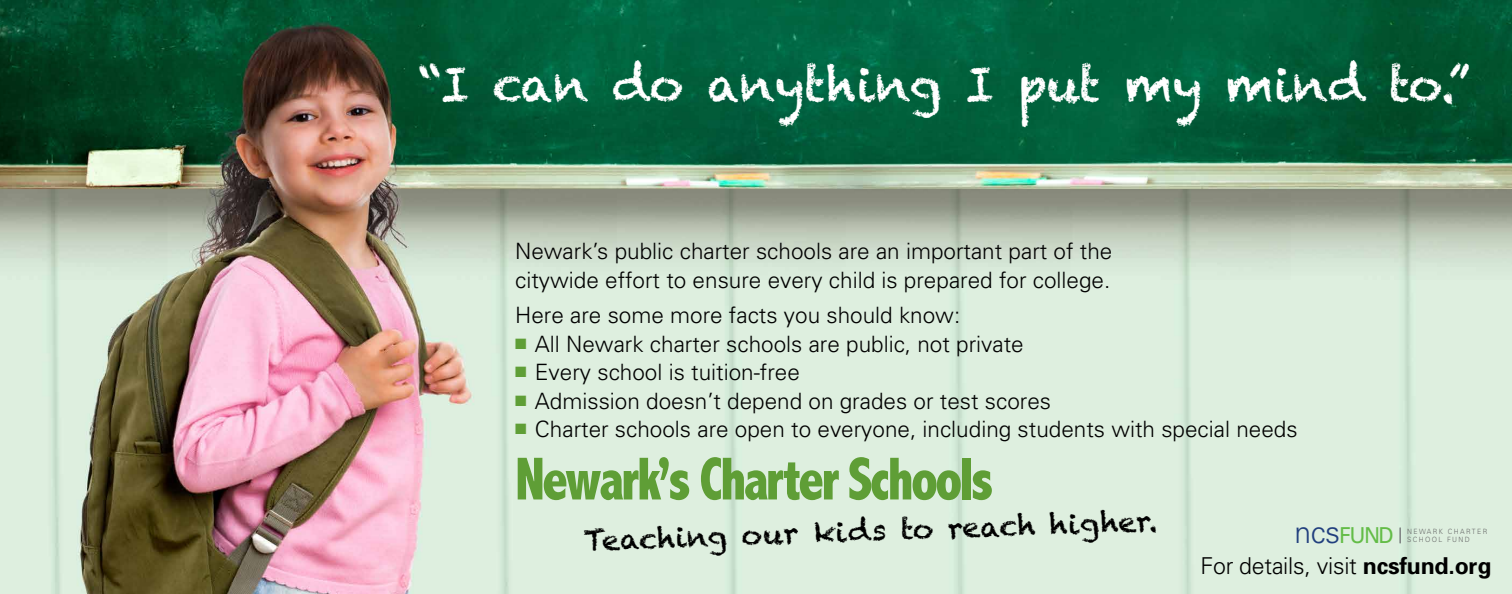
<style>
.page{position:relative;width:1512px;height:594px;background:#fff}
.page>*{position:absolute;margin:0;border:0;box-sizing:border-box;transform-origin:0 0}
.t1{font:800 condensed 61.2px "Abadi";letter-spacing:-.05em;color:#5f9e36;scale:.9 1}
.t2{font:47.62px "Chalkduster";color:#fff}
.t3{font:28.28px "Chalkduster";color:#000}
.t4{font:300 23.25px "Univers";letter-spacing:-.01em;color:#000}
.t5{font:300 22.5px/28.5px "Univers";color:#000}
.t6{font:21.98px "Univers";color:#63bc47;scale:.95 1}
.t7{font:300 7.2px/8.7px "Univers";letter-spacing:.205em;color:#666767;scale:.95 1}
.s1{color:#5f9e36}
.s2{font-weight:700}
.s3{font-weight:300;font-size:30.6px;color:#213f7e}
</style>
<div class="page">
<img style="left:0;top:0;width:1512px;height:594px">
<svg style="left:1400px;top:528px;width:1px;height:15px"></svg>
<h2 class="t2" style="left:418px;top:56px;width:1054px">“I can do anything I put my mind to.”</h2>
<p class="t5" style="left:515px;top:237px;width:599px">Newark’s public charter schools are an important part of the citywide effort to ensure every child is prepared for college.</p>
<p class="t5" style="left:515px;top:301px;width:447px">Here are some more facts you should know:</p>
<p class="t5" style="left:515px;top:329px;width:510px"><span class="s1">■</span> All Newark charter schools are public, not private</p>
<p class="t5" style="left:515px;top:358px;width:286px"><span class="s1">■</span> Every school is tuition-free</p>
<p class="t5" style="left:515px;top:386px;width:537px"><span class="s1">■</span> Admission doesn’t depend on grades or test scores</p>
<p class="t5" style="left:515px;top:415px;width:784px"><span class="s1">■</span> Charter schools are open to everyone, including students with special needs</p>
<h1 class="t1" style="left:515px;top:444px;width:533px">Newark’s Charter Schools</h1>
<p class="t3" style="left:583px;top:524px;width:576px;rotate:-2deg">Teaching our kids to reach higher.</p>
<p class="t4" style="left:1200px;top:552px;width:292px">For details, visit <span class="s2">ncsfund.org</span></p>
<p class="t6" style="left:1295px;top:523px;width:106px"><span class="s3">ncs</span>FUND</p>
<p class="t7" style="left:1407px;top:527px;width:86px">NEWARK CHARTER<br>SCHOOL FUND</p>
</div>
